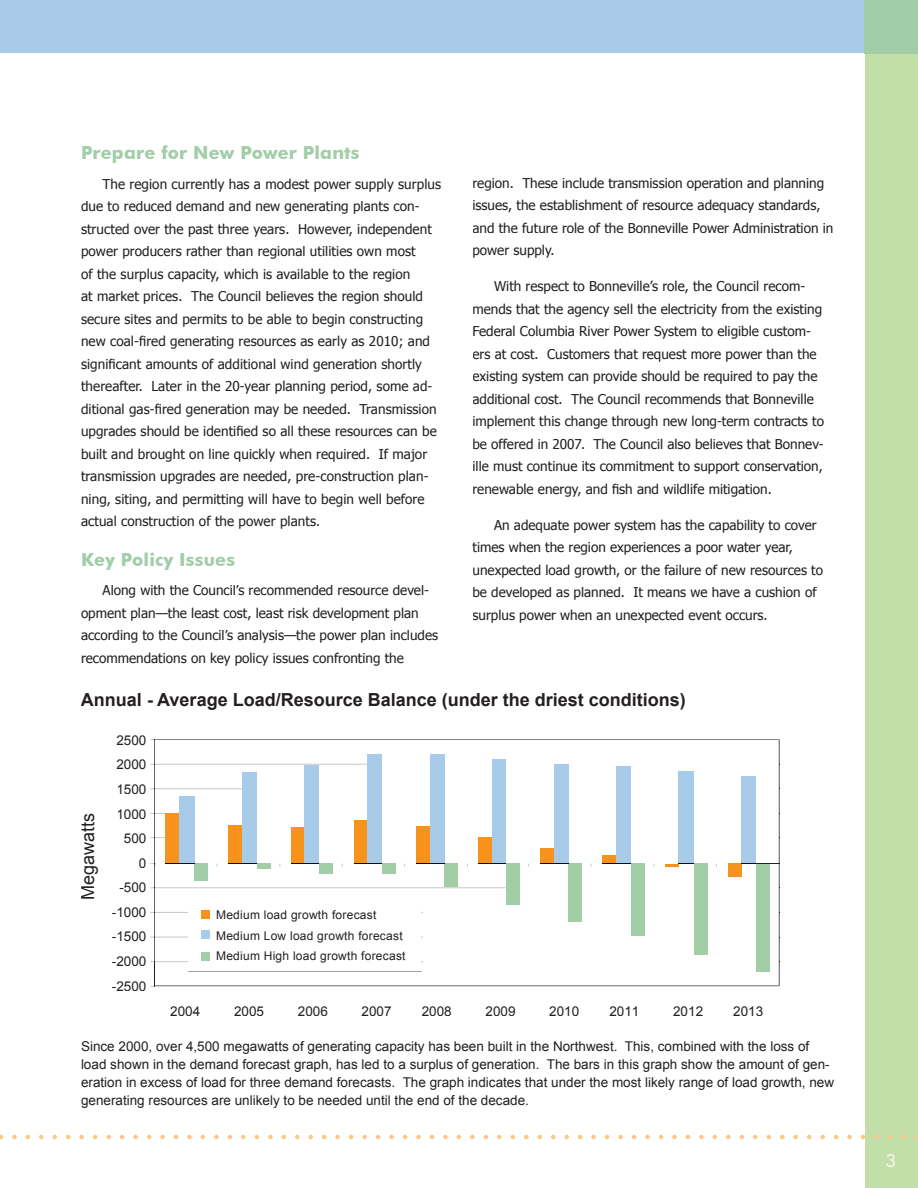
<style>
.page{position:relative;width:918px;height:1188px;background:#fff}
.page>*{position:absolute;margin:0;border:0;box-sizing:border-box;transform-origin:0 0}
.t1{font:700 18px "Arial";color:#231f20}
.t2{font:700 18px "Futura BT";letter-spacing:.01em;color:#a1cda7}
.t3{font:18px "Arial";color:#231f20}
.t4{font:300 18px "Futura BT";color:#fff}
.t5{font:13.5px/22.5px "Tahoma";color:#231f20}
.t6{font:13.5px/24.6px "Arial";color:#231f20;text-align:right}
.t7{font:12px/20.9px "Arial";letter-spacing:.02em;color:#231f20}
</style>
<div class="page">
<div style="left:0;top:0;width:918px;height:53px;background:#a7cbe9"></div>
<div style="left:865px;top:0;width:53px;height:1188px;background:#c2dfaa"></div>
<div style="left:864px;top:0;width:54px;height:54px;background:#a1cda7"></div>
<svg style="left:0;top:1135px;width:918px;height:4px"></svg>
<svg style="left:155px;top:740px;width:624px;height:246px"></svg>
<div style="left:166px;top:813px;width:13px;height:51px;background:#f7931d"></div>
<div style="left:228px;top:825px;width:14px;height:39px;background:#f7931d"></div>
<div style="left:291px;top:827px;width:13px;height:37px;background:#f7931d"></div>
<div style="left:354px;top:820px;width:13px;height:44px;background:#f7931d"></div>
<div style="left:416px;top:826px;width:14px;height:38px;background:#f7931d"></div>
<div style="left:479px;top:837px;width:13px;height:27px;background:#f7931d"></div>
<div style="left:540px;top:848px;width:14px;height:16px;background:#f7931d"></div>
<div style="left:603px;top:856px;width:13px;height:8px;background:#f7931d"></div>
<hr style="left:665px;top:864px;width:14px;height:3px;background:#f7931d">
<div style="left:728px;top:864px;width:13px;height:13px;background:#f7931d"></div>
<div style="left:179px;top:796px;width:15px;height:68px;background:#a7cbe9"></div>
<div style="left:242px;top:772px;width:15px;height:92px;background:#a7cbe9"></div>
<div style="left:304px;top:765px;width:15px;height:99px;background:#a7cbe9"></div>
<div style="left:367px;top:754px;width:15px;height:110px;background:#a7cbe9"></div>
<div style="left:430px;top:754px;width:15px;height:110px;background:#a7cbe9"></div>
<div style="left:492px;top:759px;width:14px;height:105px;background:#a7cbe9"></div>
<div style="left:554px;top:764px;width:15px;height:100px;background:#a7cbe9"></div>
<div style="left:616px;top:766px;width:15px;height:98px;background:#a7cbe9"></div>
<div style="left:679px;top:771px;width:15px;height:93px;background:#a7cbe9"></div>
<div style="left:741px;top:776px;width:15px;height:88px;background:#a7cbe9"></div>
<div style="left:194px;top:864px;width:14px;height:17px;background:#a1cda7"></div>
<div style="left:257px;top:864px;width:13px;height:5px;background:#a1cda7"></div>
<div style="left:319px;top:864px;width:14px;height:10px;background:#a1cda7"></div>
<div style="left:382px;top:864px;width:14px;height:10px;background:#a1cda7"></div>
<div style="left:445px;top:864px;width:13px;height:23px;background:#a1cda7"></div>
<div style="left:506px;top:864px;width:13px;height:41px;background:#a1cda7"></div>
<div style="left:569px;top:864px;width:13px;height:58px;background:#a1cda7"></div>
<div style="left:631px;top:864px;width:14px;height:72px;background:#a1cda7"></div>
<div style="left:694px;top:864px;width:13px;height:91px;background:#a1cda7"></div>
<div style="left:756px;top:864px;width:14px;height:108px;background:#a1cda7"></div>
<svg style="left:188px;top:900px;width:234px;height:71px"></svg>
<hr style="left:188px;top:971px;width:234px;height:1px;background:#231f20">
<div style="left:202px;top:910px;width:8px;height:9px;background:#f7931d"></div>
<div style="left:201px;top:931px;width:9px;height:8px;background:#a7cbe9"></div>
<div style="left:201px;top:952px;width:9px;height:9px;background:#a1cda7"></div>
<div style="left:217px;top:910px;width:159px;height:11px;background:#fff"></div>
<div style="left:217px;top:931px;width:186px;height:11px;background:#fff"></div>
<div style="left:217px;top:951px;width:189px;height:12px;background:#fff"></div>
<h1 class="t2" style="left:81px;top:142px;width:280px">Prepare for New Power Plants</h1>
<p class="t5" style="left:81px;top:172px;width:362px;text-indent:22px">The region currently has a modest power supply surplus due to reduced demand and new generating plants con&shy;structed over the past three years. However, independent power producers rather than regional utilities own most<br>of the surplus capacity, which is available to the region<br>at market prices. The Council believes the region should secure sites and permits to be able to begin constructing new coal-fired generating resources as early as 2010; and significant amounts of additional wind generation shortly thereafter. Later in the 20-year planning period, some ad&shy;ditional gas-fired generation may be needed. Transmission upgrades should be identified so all these resources can be built and brought on line quickly when required. If major transmission upgrades are needed, pre-construction plan&shy;ning, siting, and permitting will have to begin well before actual construction of the power plants.</p>
<h1 class="t2" style="left:81px;top:549px;width:156px">Key Policy Issues</h1>
<p class="t5" style="left:81px;top:578px;width:359px;text-indent:22px">Along with the Council’s recommended resource devel&shy;opment plan—the least cost, least risk development plan according to the Council’s analysis—the power plan includes recommendations on key policy issues confronting the</p>
<p class="t5" style="left:472px;top:171px;width:362px">region. These include transmission operation and planning issues, the establishment of resource adequacy standards, and the future role of the Bonneville Power Administration in power supply.</p>
<p class="t5" style="left:472px;top:274px;width:353px;text-indent:22px">With respect to Bonneville’s role, the Council recom&shy;mends that the agency sell the electricity from the existing Federal Columbia River Power System to eligible custom&shy;ers at cost. Customers that request more power than the existing system can provide should be required to pay the additional cost. The Council recommends that Bonneville implement this change through new long-term contracts to be offered in 2007. The Council also believes that Bonnev&shy;ille must continue its commitment to support conservation, renewable energy, and fish and wildlife mitigation.</p>
<p class="t5" style="left:472px;top:513px;width:352px;text-indent:22px">An adequate power system has the capability to cover times when the region experiences a poor water year, unexpected load growth, or the failure of new resources to be developed as planned. It means we have a cushion of surplus power when an unexpected event occurs.</p>
<h1 class="t1" style="left:81px;top:688px;width:606px">Annual - Average Load/Resource Balance (under the driest conditions)</h1>
<p class="t6" style="left:112px;top:728px;width:36px">2500<br>2000<br>1500<br>1000<br>500<br>0 -500 -1000 -1500 -2000 -2500</p>
<p class="t6" style="left:170px;top:999px;width:32px">2004</p>
<p class="t6" style="left:234px;top:999px;width:32px">2005</p>
<p class="t6" style="left:298px;top:999px;width:32px">2006</p>
<p class="t6" style="left:362px;top:999px;width:32px">2007</p>
<p class="t6" style="left:422px;top:999px;width:32px">2008</p>
<p class="t6" style="left:486px;top:999px;width:32px">2009</p>
<p class="t6" style="left:549px;top:999px;width:32px">2010</p>
<p class="t6" style="left:609px;top:999px;width:32px">2011</p>
<p class="t6" style="left:673px;top:999px;width:32px">2012</p>
<p class="t6" style="left:733px;top:999px;width:32px">2013</p>
<h1 class="t3" style="left:76px;top:900px;width:89px;rotate:-90deg">Megawatts</h1>
<p class="t7" style="left:216px;top:904px;width:191px">Medium load growth forecast<br>Medium Low load growth forecast<br>Medium High load growth forecast</p>
<p class="t6" style="left:81px;top:1037px;width:755px;line-height:18px;text-align:left">Since 2000, over 4,500 megawatts of generating capacity has been built in the Northwest. This, combined with the loss of load shown in the demand forecast graph, has led to a surplus of generation. The bars in this graph show the amount of gen&shy;eration in excess of load for three demand forecasts. The graph indicates that under the most likely range of load growth, new generating resources are unlikely to be needed until the end of the decade.</p>
<h1 class="t4" style="left:886px;top:1150px;width:12px">3</h1>
</div>
